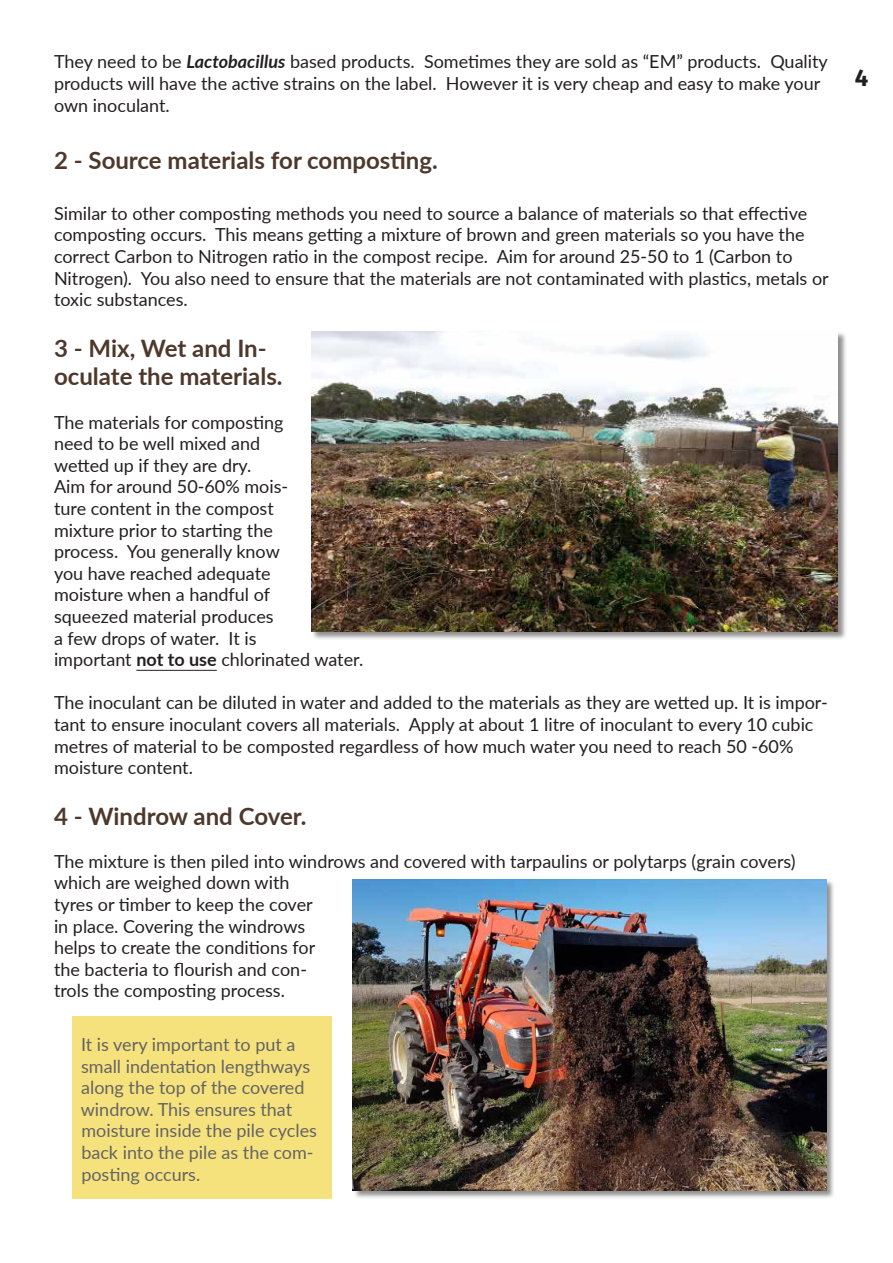
<style>
.page{position:relative;width:893px;height:1263px;background:#fff}
.page>*{position:absolute;margin:0;border:0;box-sizing:border-box;transform-origin:0 0}
.t1{font:700 24px/28.8px "Lato";color:#4e382b}
.t2{font:700 24px "Fira Sans";color:#231f20}
.t3{font:18px/21.6px "Lato";color:#231f20}
.t4{font:18px/21.6px "Lato";color:#636366}
.s1{font-weight:700;font-style:italic}
.s2{font-weight:700}
</style>
<div class="page">
<hr style="left:136px;top:670px;width:81px;height:1px;background:#231f20">
<div style="left:311px;top:331px;width:536px;height:309px;background:#231f20;opacity:.5"></div>
<img style="left:312px;top:332px;width:526px;height:299px">
<div style="left:72px;top:1016px;width:260px;height:183px;background:#f6e27c"></div>
<div style="left:353px;top:880px;width:482px;height:319px;background:#231f20;opacity:.5"></div>
<img style="left:353px;top:880px;width:473px;height:310px">
<p class="t3" style="left:54px;top:50px;width:775px">They need to be <span class="s1">Lactobacillus</span> based products. Sometimes they are sold as “EM” products. Quality products will have the active strains on the label. However it is very cheap and easy to make your own inoculant.</p>
<h1 class="t1" style="left:54px;top:145px;width:385px">2 - Source materials for composting.</h1>
<p class="t3" style="left:54px;top:202px;width:776px">Similar to other composting methods you need to source a balance of materials so that effective composting occurs. This means getting a mixture of brown and green materials so you have the correct Carbon to Nitrogen ratio in the compost recipe. Aim for around 25-50 to 1 (Carbon to Nitrogen). You also need to ensure that the materials are not contaminated with plastics, metals or toxic substances.</p>
<h1 class="t1" style="left:54px;top:332px;width:230px">3 - Mix, Wet and In&shy;oculate the materials.</h1>
<p class="t3" style="left:54px;top:410px;width:311px">The materials for composting<br>need to be well mixed and<br>wetted up if they are dry.<br>Aim for around 50-60% mois-<br>ture content in the compost<br>mixture prior to starting the<br>process. You generally know<br>you have reached adequate<br>moisture when a handful of<br>squeezed material produces<br>a few drops of water. It is<br>important <span class="s2">not to use</span> chlorinated water.</p>
<p class="t3" style="left:54px;top:691px;width:775px">The inoculant can be diluted in water and added to the materials as they are wetted up. It is impor&shy;tant to ensure inoculant covers all materials. Apply at about 1 litre of inoculant to every 10 cubic metres of material to be composted regardless of how much water you need to reach 50 -60% moisture content.</p>
<h1 class="t1" style="left:54px;top:800px;width:254px">4 - Windrow and Cover.</h1>
<p class="t3" style="left:54px;top:850px;width:743px">The mixture is then piled into windrows and covered with tarpaulins or polytarps (grain covers) which are weighed down with<br>tyres or timber to keep the cover<br>in place. Covering the windrows<br>helps to create the conditions for<br>the bacteria to flourish and con-<br>trols the composting process.</p>
<p class="t4" style="left:81px;top:1033px;width:238px">It is very important to put a small indentation lengthways along the top of the covered windrow. This ensures that moisture inside the pile cycles back into the pile as the com&shy;posting occurs.</p>
<h1 class="t2" style="left:855px;top:61px;width:15px">4</h1>
</div>
